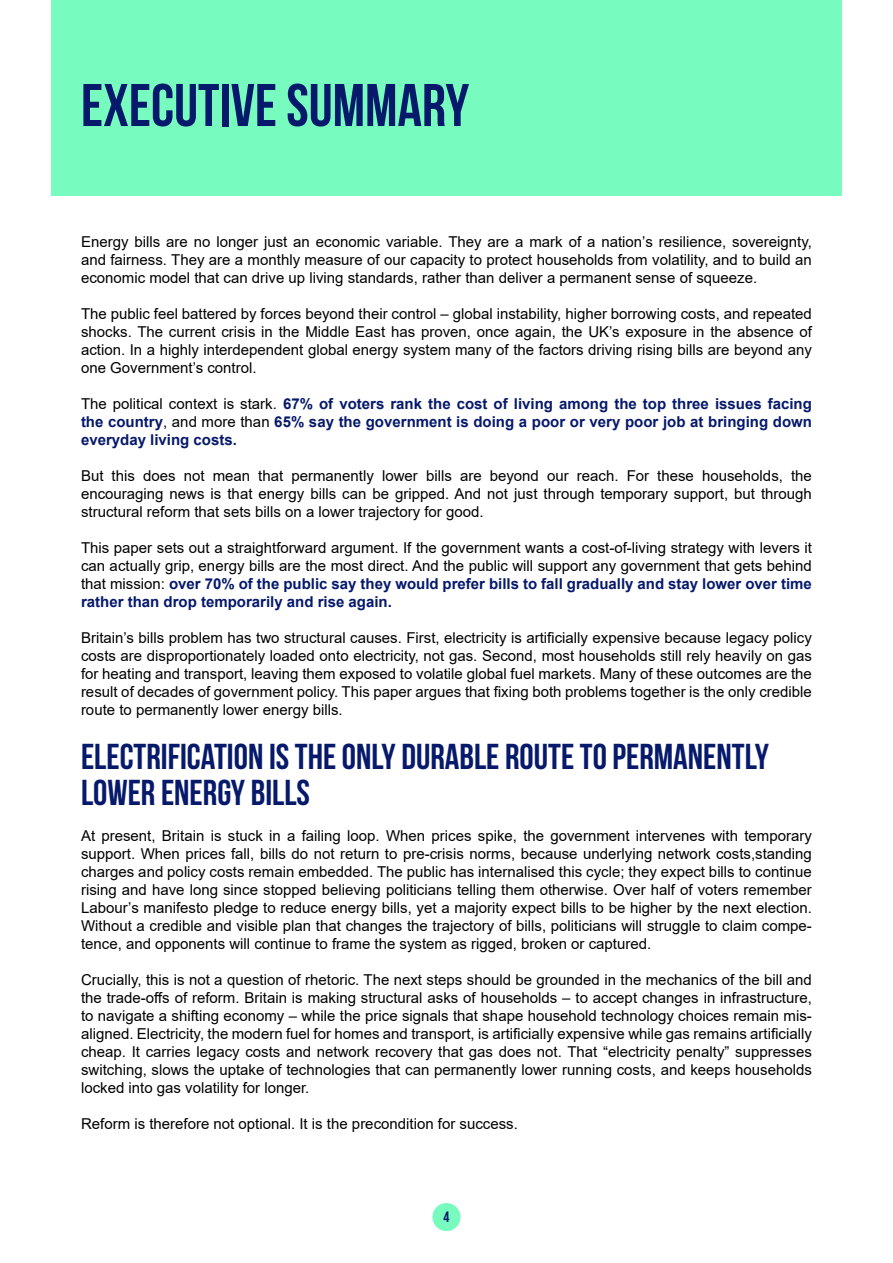
<style>
.page{position:relative;width:893px;height:1263px;background:#fff}
.page>*{position:absolute;margin:0;border:0;box-sizing:border-box;transform-origin:0 0}
.t1{font:700 60px "Bebas Neue";color:#06196b}
.t2{font:700 36px/36px "Bebas Neue";color:#06196b}
.t3{font:15px/18px "Arial";color:#000;text-align:justify}
.t4{font:700 15px/18px "Arial";color:#06196b;text-align:justify}
.t5{font:700 15px "Bebas Neue";color:#06196b}
.s1{font-weight:400;color:#000}
.s2{font-weight:700;color:#06196b}
</style>
<div class="page">
<div style="left:432px;top:1203px;width:28px;height:28px;background:#77fbbf;border-radius:50%"></div>
<div style="left:51px;top:0;width:791px;height:195px;background:#77fbbf"></div>
<h1 class="t1" style="left:81px;top:72px;width:390px">EXECUTIVE SUMMARY</h1>
<p class="t3" style="left:81px;top:232px;width:732px">Energy bills are no longer just an economic variable. They are a mark of a nation’s resilience, sovereignty, and fairness. They are a monthly measure of our capacity to protect households from volatility, and to build an economic model that can drive up living standards, rather than deliver a permanent sense of squeeze.</p>
<p class="t3" style="left:81px;top:304px;width:732px">The public feel battered by forces beyond their control – global instability, higher borrowing costs, and repeated shocks. The current crisis in the Middle East has proven, once again, the UK’s exposure in the absence of action. In a highly interdependent global energy system many of the factors driving rising bills are beyond any one Government’s control.</p>
<p class="t4" style="left:81px;top:394px;width:732px"><span class="s1">The political context is stark.</span> 67% of voters rank the cost of living among the top three issues facing the country<span class="s1">, and more than</span> 65% say the government is doing a poor or very poor job at bringing down everyday living costs.</p>
<p class="t3" style="left:81px;top:466px;width:732px">But this does not mean that permanently lower bills are beyond our reach. For these households, the encouraging news is that energy bills can be gripped. And not just through temporary support, but through structural reform that sets bills on a lower trajectory for good.</p>
<p class="t3" style="left:81px;top:538px;width:732px">This paper sets out a straightforward argument. If the government wants a cost-of-living strategy with levers it can actually grip, energy bills are the most direct. And the public will support any government that gets behind that mission: <span class="s2">over 70% of the public say they would prefer bills to fall gradually and stay lower over time rather than drop temporarily and rise again.</span></p>
<p class="t3" style="left:81px;top:628px;width:732px">Britain’s bills problem has two structural causes. First, electricity is artificially expensive because legacy policy costs are disproportionately loaded onto electricity, not gas. Second, most households still rely heavily on gas for heating and transport, leaving them exposed to volatile global fuel markets. Many of these outcomes are the result of decades of government policy. This paper argues that fixing both problems together is the only credible route to permanently lower energy bills.</p>
<h2 class="t2" style="left:81px;top:738px;width:689px">ELECTRIFICATION IS THE ONLY DURABLE ROUTE TO PERMANENTLY<br>LOWER ENERGY BILLS</h2>
<p class="t3" style="left:81px;top:826px;width:732px">At present, Britain is stuck in a failing loop. When prices spike, the government intervenes with temporary support. When prices fall, bills do not return to pre-crisis norms, because underlying network costs,standing charges and policy costs remain embedded. The public has internalised this cycle; they expect bills to continue rising and have long since stopped believing politicians telling them otherwise. Over half of voters remember Labour’s manifesto pledge to reduce energy bills, yet a majority expect bills to be higher by the next election.<br>Without a credible and visible plan that changes the trajectory of bills, politicians will struggle to claim compe&shy;tence, and opponents will continue to frame the system as rigged, broken or captured.</p>
<p class="t3" style="left:81px;top:970px;width:732px">Crucially, this is not a question of rhetoric. The next steps should be grounded in the mechanics of the bill and the trade-offs of reform. Britain is making structural asks of households – to accept changes in infrastructure, to navigate a shifting economy – while the price signals that shape household technology choices remain mis&shy;aligned. Electricity, the modern fuel for homes and transport, is artificially expensive while gas remains artificially cheap. It carries legacy costs and network recovery that gas does not. That “electricity penalty” suppresses switching, slows the uptake of technologies that can permanently lower running costs, and keeps households locked into gas volatility for longer.</p>
<p class="t3" style="left:81px;top:1114px;width:438px">Reform is therefore not optional. It is the precondition for success.</p>
<p class="t5" style="left:443px;top:1208px;width:7px">4</p>
</div>
